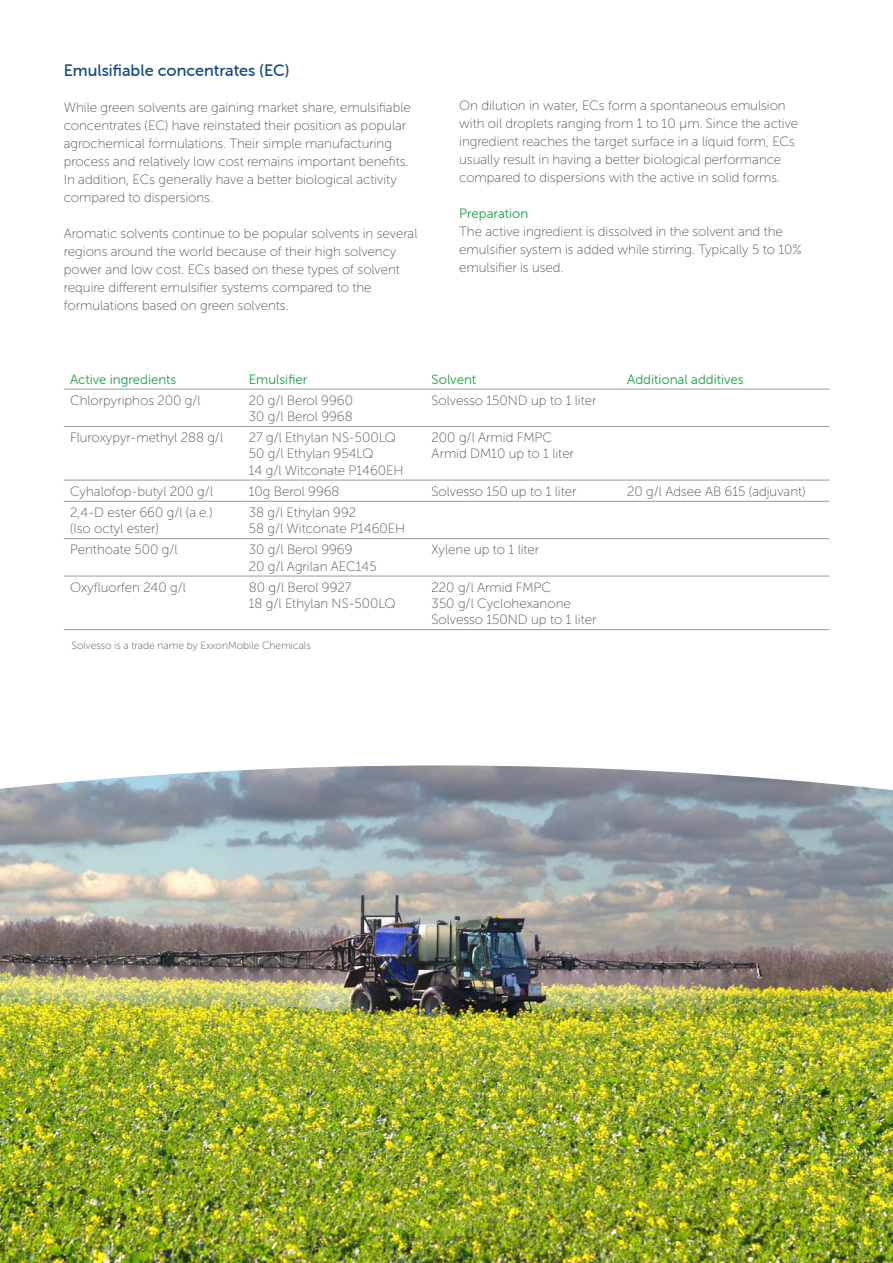
<style>
.page{position:relative;width:893px;height:1263px;background:#fff}
.page>*{position:absolute;margin:0;border:0;box-sizing:border-box;transform-origin:0 0}
._15_Body_Copy_Indent{font:16.5px "Museo Sans Rounded 500";color:#12487f}
._20_Body_Copy_Intro{font:13.5px/18px "Museo Sans Rounded 100";color:#575756}
._20_Body_Copy_Intro-2{font:13.5px "Museo Sans Rounded 300";color:#21a148}
._20_Body_Copy_Intro-3{font:10.5px "Museo Sans Rounded 100";color:#575756}
</style>
<div class="page">
<hr style="left:64px;top:389px;width:178px;height:1px;background:#9a9a9a">
<hr style="left:242px;top:389px;width:183px;height:1px;background:#9a9a9a">
<hr style="left:425px;top:389px;width:196px;height:1px;background:#9a9a9a">
<hr style="left:621px;top:389px;width:208px;height:1px;background:#9a9a9a">
<hr style="left:64px;top:426px;width:178px;height:1px;background:#9a9a9a">
<hr style="left:242px;top:426px;width:183px;height:1px;background:#9a9a9a">
<hr style="left:425px;top:426px;width:196px;height:1px;background:#9a9a9a">
<hr style="left:621px;top:426px;width:208px;height:1px;background:#9a9a9a">
<hr style="left:64px;top:480px;width:178px;height:1px;background:#9a9a9a">
<hr style="left:242px;top:480px;width:183px;height:1px;background:#9a9a9a">
<hr style="left:425px;top:480px;width:196px;height:1px;background:#9a9a9a">
<hr style="left:621px;top:480px;width:208px;height:1px;background:#9a9a9a">
<hr style="left:64px;top:501px;width:178px;height:1px;background:#9a9a9a">
<hr style="left:242px;top:501px;width:183px;height:1px;background:#9a9a9a">
<hr style="left:425px;top:501px;width:196px;height:1px;background:#9a9a9a">
<hr style="left:621px;top:501px;width:208px;height:1px;background:#9a9a9a">
<hr style="left:64px;top:538px;width:178px;height:1px;background:#9a9a9a">
<hr style="left:242px;top:538px;width:183px;height:1px;background:#9a9a9a">
<hr style="left:425px;top:538px;width:196px;height:1px;background:#9a9a9a">
<hr style="left:621px;top:538px;width:208px;height:1px;background:#9a9a9a">
<hr style="left:64px;top:576px;width:178px;height:1px;background:#9a9a9a">
<hr style="left:242px;top:576px;width:183px;height:1px;background:#9a9a9a">
<hr style="left:425px;top:576px;width:196px;height:1px;background:#9a9a9a">
<hr style="left:621px;top:576px;width:208px;height:1px;background:#9a9a9a">
<hr style="left:64px;top:629px;width:178px;height:1px;background:#9a9a9a">
<hr style="left:242px;top:629px;width:183px;height:1px;background:#9a9a9a">
<hr style="left:425px;top:629px;width:196px;height:1px;background:#9a9a9a">
<hr style="left:621px;top:629px;width:208px;height:1px;background:#9a9a9a">
<img style="left:0;top:765px;width:893px;height:498px">
<p class="_15_Body_Copy_Indent" style="left:64px;top:61px;width:227px">Emulsifiable concentrates (EC)</p>
<p class="_20_Body_Copy_Intro" style="left:64px;top:99px;width:349px">While green solvents are gaining market share, emulsifiable concentrates (EC) have reinstated their position as popular agrochemical formulations. Their simple manufacturing process and relatively low cost remains important benefits.<br>In addition, ECs generally have a better biological activity compared to dispersions.</p>
<p class="_20_Body_Copy_Intro" style="left:64px;top:225px;width:355px">Aromatic solvents continue to be popular solvents in several regions around the world because of their high solvency power and low cost. ECs based on these types of solvent require different emulsifier systems compared to the formulations based on green solvents.</p>
<p class="_20_Body_Copy_Intro" style="left:459px;top:96px;width:341px">On dilution in water, ECs form a spontaneous emulsion with oil droplets ranging from 1 to 10 μm. Since the active ingredient reaches the target surface in a liquid form, ECs usually result in having a better biological performance compared to dispersions with the active in solid forms.</p>
<p class="_20_Body_Copy_Intro-2" style="left:459px;top:206px;width:71px">Preparation</p>
<p class="_20_Body_Copy_Intro" style="left:459px;top:222px;width:344px">The active ingredient is dissolved in the solvent and the emulsifier system is added while stirring. Typically 5 to 10% emulsifier is used.</p>
<p class="_20_Body_Copy_Intro-2" style="left:70px;top:372px;width:108px">Active ingredients</p>
<p class="_20_Body_Copy_Intro-2" style="left:249px;top:372px;width:60px">Emulsifier</p>
<p class="_20_Body_Copy_Intro-2" style="left:432px;top:372px;width:46px">Solvent</p>
<p class="_20_Body_Copy_Intro-2" style="left:627px;top:372px;width:118px">Additional additives</p>
<p class="_20_Body_Copy_Intro" style="left:70px;top:391px;width:132px">Chlorpyriphos 200 g/l</p>
<p class="_20_Body_Copy_Intro" style="left:249px;top:392px;width:106px;line-height:16.2px">20 g/l Berol 9960<br>30 g/l Berol 9968</p>
<p class="_20_Body_Copy_Intro" style="left:432px;top:391px;width:166px">Solvesso 150ND up to 1 liter</p>
<p class="_20_Body_Copy_Intro" style="left:70px;top:429px;width:154px">Fluroxypyr-methyl 288 g/l</p>
<p class="_20_Body_Copy_Intro" style="left:249px;top:430px;width:156px;line-height:16.2px">27 g/l Ethylan NS-500LQ<br>50 g/l Ethylan 954LQ<br>14 g/l Witconate P1460EH</p>
<p class="_20_Body_Copy_Intro" style="left:432px;top:430px;width:144px;line-height:16.2px">200 g/l Armid FMPC<br>Armid DM10 up to 1 liter</p>
<p class="_20_Body_Copy_Intro" style="left:70px;top:482px;width:144px">Cyhalofop-butyl 200 g/l</p>
<p class="_20_Body_Copy_Intro" style="left:249px;top:482px;width:92px">10g Berol 9968</p>
<p class="_20_Body_Copy_Intro" style="left:432px;top:482px;width:146px">Solvesso 150 up to 1 liter</p>
<p class="_20_Body_Copy_Intro" style="left:627px;top:482px;width:180px">20 g/l Adsee AB 615 (adjuvant)</p>
<p class="_20_Body_Copy_Intro" style="left:70px;top:503px;width:144px">2,4-D ester 660 g/l (a.e.)</p>
<p class="_20_Body_Copy_Intro" style="left:70px;top:520px;width:90px">(Iso octyl ester)</p>
<p class="_20_Body_Copy_Intro" style="left:249px;top:504px;width:158px;line-height:16.2px">38 g/l Ethylan 992<br>58 g/l Witconate P1460EH</p>
<p class="_20_Body_Copy_Intro" style="left:70px;top:541px;width:109px">Penthoate 500 g/l</p>
<p class="_20_Body_Copy_Intro" style="left:249px;top:542px;width:129px;line-height:16.2px">30 g/l Berol 9969<br>20 g/l Agrilan AEC145</p>
<p class="_20_Body_Copy_Intro" style="left:432px;top:541px;width:109px">Xylene up to 1 liter</p>
<p class="_20_Body_Copy_Intro" style="left:70px;top:578px;width:117px">Oxyfluorfen 240 g/l</p>
<p class="_20_Body_Copy_Intro" style="left:249px;top:579px;width:148px;line-height:16.2px">80 g/l Berol 9927<br>18 g/l Ethylan NS-500LQ</p>
<p class="_20_Body_Copy_Intro" style="left:432px;top:579px;width:166px;line-height:16.2px">220 g/l Armid FMPC<br>350 g/l Cyclohexanone<br>Solvesso 150ND up to 1 liter</p>
<p class="_20_Body_Copy_Intro-3" style="left:72px;top:640px;width:241px">Solvesso is a trade name by ExxonMobile Chemicals</p>
</div>
